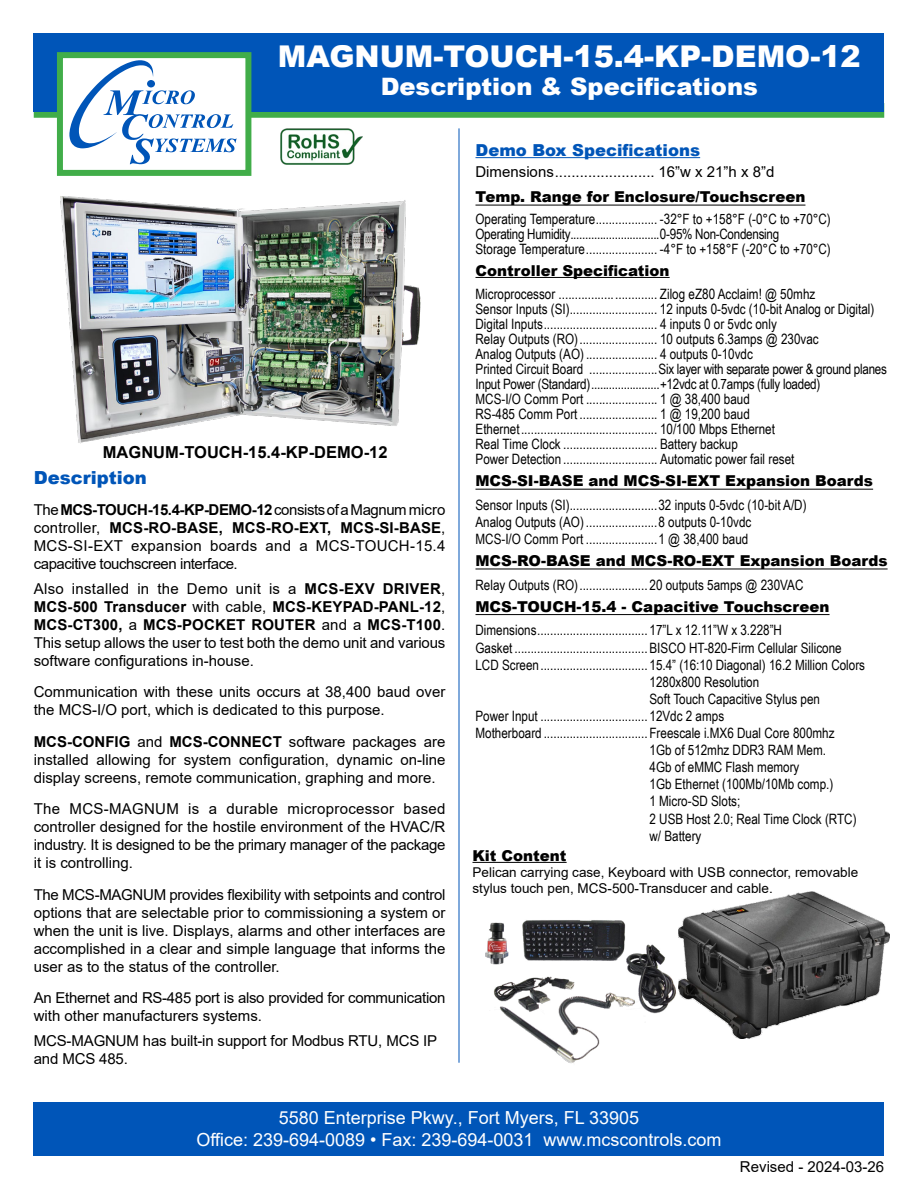
<style>
.page{position:relative;width:918px;height:1188px;background:#fff}
.page>*{position:absolute;margin:0;border:0;box-sizing:border-box;transform-origin:0 0}
.t1{font:900 30px "Arial";color:#fff}
.t2{font:900 24px "Arial";color:#fff}
.t3{font:18px/21.6px "Arial";color:#fff;text-align:center}
.t4{font:900 18px "Arial";color:#0055b8}
.t5{font:700 16.5px "Arial";color:#000}
.t6{font:900 16.5px "Arial";color:#0055b8}
.t7{font:15px/18px "Arial";color:#000;text-align:justify}
.t8{font:900 15px "Arial";color:#000}
.t9{font:15px/18px "Arial";letter-spacing:-.02em;color:#000}
.t10{font:14.25px/15px "Arial Narrow";color:#000}
.t11{font:13.5px/16.2px "Arial";color:#000}
.s1{font-weight:700}
</style>
<div class="page">
<div style="left:34px;top:103px;width:850px;height:15px;border:6px solid #41ad49"></div>
<div style="left:34px;top:34px;width:850px;height:78px;background:#0055b8"></div>
<div style="left:60px;top:55px;width:188px;height:118px;background:#fff"></div>
<svg style="left:69px;top:60px;width:168px;height:104px"></svg>
<div style="left:57px;top:52px;width:194px;height:124px;border:6px solid #41ad49"></div>
<img style="left:485px;top:920px;width:191px;height:143px">
<hr style="left:476px;top:157px;width:224px;height:1px;background:#0055b8">
<hr style="left:476px;top:205px;width:329px;height:1px;background:#000">
<hr style="left:476px;top:277px;width:194px;height:1px;background:#000">
<hr style="left:476px;top:489px;width:397px;height:1px;background:#000">
<hr style="left:476px;top:569px;width:412px;height:1px;background:#000">
<hr style="left:476px;top:614px;width:354px;height:1px;background:#000">
<hr style="left:472px;top:862px;width:95px;height:1px;background:#000">
<hr style="left:459px;top:128px;width:1px;height:935px;background:#0055b8">
<img style="left:678px;top:891px;width:211px;height:147px">
<img style="left:281px;top:128px;width:81px;height:37px">
<img style="left:60px;top:196px;width:361px;height:248px">
<div style="left:34px;top:1102px;width:850px;height:54px;background:#0055b8"></div>
<h1 class="t1" style="left:278px;top:34px;width:584px">MAGNUM-TOUCH-15.4-KP-DEMO-12</h1>
<h2 class="t2" style="left:381px;top:69px;width:379px">Description &amp; Specifications</h2>
<p class="t5" style="left:103px;top:440px;width:286px">MAGNUM-TOUCH-15.4-KP-DEMO-12</p>
<p class="t4" style="left:34px;top:464px;width:115px">Description</p>
<p class="t7" style="left:34px;top:501px;width:413px">The <span class="s1">MCS-TOUCH-15.4-KP-DEMO-12</span> consists of a Magnum micro controller, <span class="s1">MCS-RO-BASE, MCS-RO-EXT, MCS-SI-BASE</span>, MCS-SI-EXT expansion boards and a MCS-TOUCH-15.4 capacitive touchscreen interface.</p>
<p class="t7" style="left:34px;top:580px;width:413px">Also installed in the Demo unit is a <span class="s1">MCS-EXV DRIVER</span>, <span class="s1">MCS-500 Transducer</span> with cable, <span class="s1">MCS-KEYPAD-PANL-12</span>, <span class="s1">MCS-CT300,</span> a <span class="s1">MCS-POCKET ROUTER</span> and a <span class="s1">MCS-T100</span>.<br>This setup allows the user to test both the demo unit and various software configurations in-house.</p>
<p class="t7" style="left:34px;top:683px;width:413px">Communication with these units occurs at 38,400 baud over the MCS-I/O port, which is dedicated to this purpose.</p>
<p class="t7" style="left:34px;top:733px;width:413px"><span class="s1">MCS-CONFIG</span> and <span class="s1">MCS-CONNECT</span> software packages are installed allowing for system configuration, dynamic on-line display screens, remote communication, graphing and more.</p>
<p class="t7" style="left:34px;top:800px;width:413px">The MCS-MAGNUM is a durable microprocessor based controller designed for the hostile environment of the HVAC/R industry. It is designed to be the primary manager of the package it is controlling.</p>
<p class="t7" style="left:34px;top:886px;width:413px">The MCS-MAGNUM provides flexibility with setpoints and control options that are selectable prior to commissioning a system or when the unit is live. Displays, alarms and other interfaces are accomplished in a clear and simple language that informs the user as to the status of the controller.</p>
<p class="t9" style="left:34px;top:989px;width:413px">An Ethernet and RS-485 port is also provided for communication with other manufacturers systems.</p>
<p class="t7" style="left:34px;top:1032px;width:405px">MCS-MAGNUM has built-in support for Modbus RTU, MCS IP and MCS 485.</p>
<p class="t6" style="left:476px;top:138px;width:226px">Demo Box Specifications</p>
<p class="t7" style="left:476px;top:163px;width:300px">Dimensions........................ 16”w x 21”h x 8”d</p>
<p class="t8" style="left:476px;top:186px;width:331px">Temp. Range for Enclosure/Touchscreen</p>
<p class="t10" style="left:476px;top:211px;width:357px">Operating Temperature................... -32°F to +158°F (-0°C to +70°C)<br>Operating Humidity..............................0-95% Non-Condensing<br>Storage Temperature...................... -4°F to +158°F (-20°C to +70°C)</p>
<p class="t8" style="left:476px;top:259px;width:196px">Controller Specification</p>
<p class="t10" style="left:476px;top:286px;width:413px">Microprocessor .............................. Zilog eZ80 Acclaim! @ 50mhz<br>Sensor Inputs (SI)........................... 12 inputs 0-5vdc (10-bit Analog or Digital)<br>Digital Inputs................................... 4 inputs 0 or 5vdc only<br>Relay Outputs (RO)........................ 10 outputs 6.3amps @ 230vac<br>Analog Outputs (AO) ...................... 4 outputs 0-10vdc<br>Printed Circuit Board .....................Six layer with separate power &amp; ground planes Input Power (Standard).......................+12vdc at 0.7amps (fully loaded)<br>MCS-I/O Comm Port ...................... 1 @ 38,400 baud<br>RS-485 Comm Port ........................ 1 @ 19,200 baud Ethernet.......................................... 10/100 Mbps Ethernet<br>Real Time Clock ............................. Battery backup<br>Power Detection ............................. Automatic power fail reset</p>
<p class="t8" style="left:476px;top:470px;width:399px">MCS-SI-BASE and MCS-SI-EXT Expansion Boards</p>
<p class="t10" style="left:476px;top:496px;width:333px;line-height:17.1px">Sensor Inputs (SI)...........................32 inputs 0-5vdc (10-bit A/D)<br>Analog Outputs (AO) ......................8 outputs 0-10vdc<br>MCS-I/O Comm Port ......................1 @ 38,400 baud</p>
<p class="t8" style="left:476px;top:550px;width:414px">MCS-RO-BASE and MCS-RO-EXT Expansion Boards</p>
<p class="t10" style="left:476px;top:577px;width:329px">Relay Outputs (RO)..................... 20 outputs 5amps @ 230VAC</p>
<p class="t8" style="left:476px;top:595px;width:356px">MCS-TOUCH-15.4 - Capacitive Touchscreen</p>
<p class="t10" style="left:476px;top:622px;width:308px">Dimensions.................................. 17”L x 12.11”W x 3.228”H</p>
<p class="t10" style="left:476px;top:639px;width:368px">Gasket .........................................BISCO HT-820-Firm Cellular Silicone</p>
<p class="t10" style="left:476px;top:657px;width:391px">LCD Screen................................. 15.4” (16:10 Diagonal) 16.2 Million Colors</p>
<p class="t10" style="left:650px;top:674px;width:111px">1280x800 Resolution</p>
<p class="t10" style="left:650px;top:691px;width:172px">Soft Touch Capacitive Stylus pen</p>
<p class="t10" style="left:476px;top:708px;width:250px">Power Input ................................. 12Vdc 2 amps</p>
<p class="t10" style="left:476px;top:725px;width:361px">Motherboard ................................ Freescale i.MX6 Dual Core 800mhz</p>
<p class="t10" style="left:650px;top:742px;width:178px">1Gb of 512mhz DDR3 RAM Mem.</p>
<p class="t10" style="left:650px;top:759px;width:151px">4Gb of eMMC Flash memory</p>
<p class="t10" style="left:650px;top:776px;width:185px">1Gb Ethernet (100Mb/10Mb comp.)</p>
<p class="t10" style="left:650px;top:793px;width:92px">1 Micro-SD Slots;</p>
<p class="t10" style="left:650px;top:810px;width:209px">2 USB Host 2.0; Real Time Clock (RTC)</p>
<p class="t10" style="left:650px;top:828px;width:53px">w/ Battery</p>
<p class="t8" style="left:472px;top:844px;width:96px">Kit Content</p>
<p class="t11" style="left:472px;top:864px;width:387px">Pelican carrying case, Keyboard with USB connector, removable stylus touch pen, MCS-500-Transducer and cable.</p>
<p class="t3" style="left:196px;top:1107px;width:527px">5580 Enterprise Pkwy., Fort Myers, FL 33905<br>Office: 239-694-0089 • Fax: 239-694-0031 www.mcscontrols.com</p>
<p class="t7" style="left:740px;top:1157px;width:146px">Revised - 2024-03-26</p>
</div>
